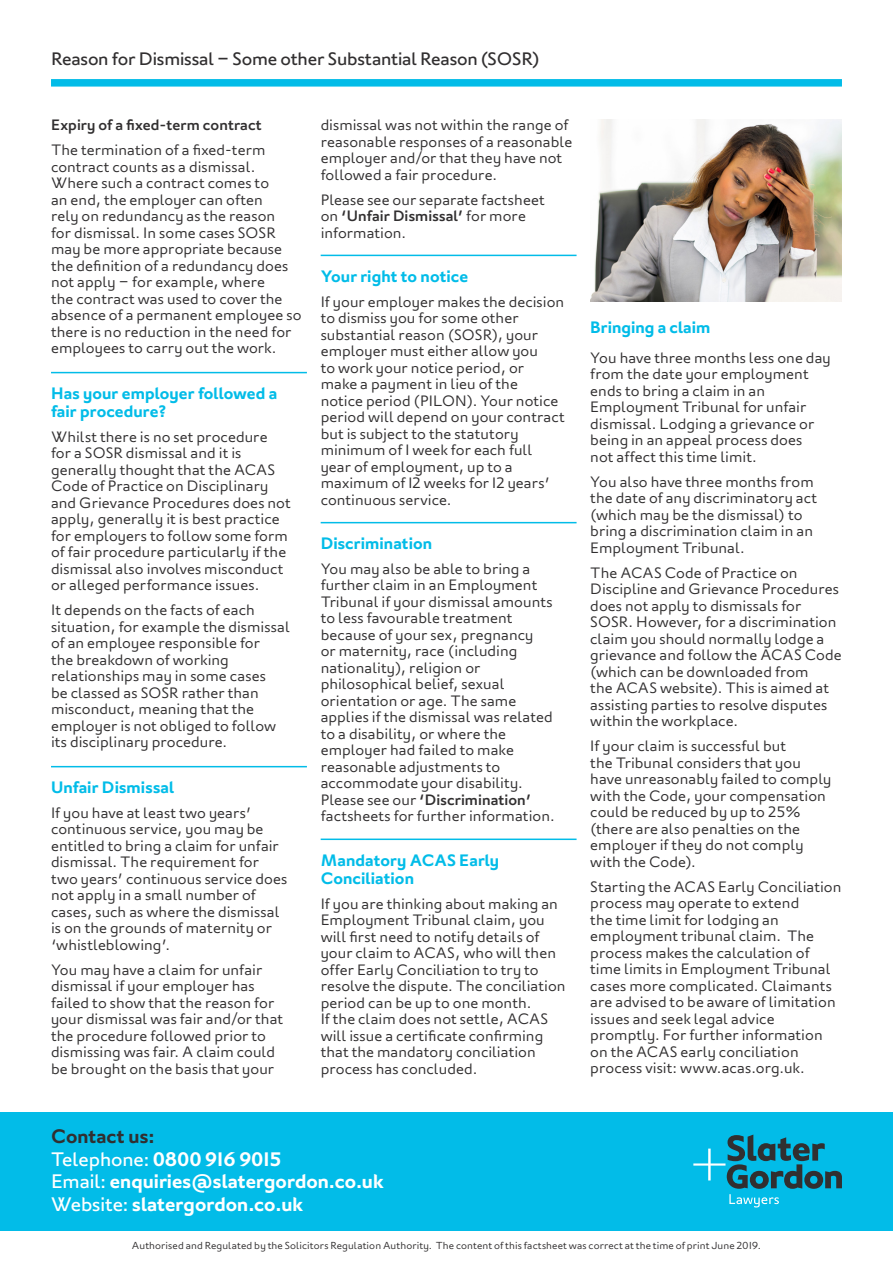
<style>
.page{position:relative;width:893px;height:1263px;background:#fff}
.page>*{position:absolute;margin:0;border:0;box-sizing:border-box;transform-origin:0 0}
.QUOTE{font:600 19.5px "London";color:#fff}
.QUOTE-2{font:600 19.5px "London";letter-spacing:.02em;color:#fff}
.t1{font:600 19.5px "London";color:#312f30}
.t2{font:18px "London";letter-spacing:-.015em;color:#312f30}
.t3{font:600 16.5px/18px "London";letter-spacing:.005em;color:#02bce8}
.t4{font:300 15px/16.5px "London";letter-spacing:.005em;color:#312f30}
.t5{font:500 15px "London";letter-spacing:.005em;color:#312f30}
.QUOTE-3{font:300 10.2px "London";letter-spacing:.01em;color:#312f30}
.s1{font-weight:500}
.s2{font-weight:400}
</style>
<div class="page">
<div style="left:0;top:1112px;width:893px;height:118px;background:#02bce8"></div>
<svg style="left:693px;top:1134px;width:149px;height:73px"></svg>
<hr style="left:51px;top:372px;width:256px;height:1px;background:#02bce8">
<hr style="left:51px;top:766px;width:256px;height:1px;background:#02bce8">
<hr style="left:321px;top:255px;width:256px;height:1px;background:#02bce8">
<hr style="left:321px;top:522px;width:256px;height:1px;background:#02bce8">
<hr style="left:321px;top:838px;width:256px;height:2px;background:#02bce8">
<div style="left:51px;top:79px;width:791px;height:8px;background:#02bce8"></div>
<img style="left:590px;top:119px;width:252px;height:183px">
<p class="t2" style="left:51px;top:47px;width:490px">Reason for Dismissal – Some other Substantial Reason (SOSR)</p>
<p class="t5" style="left:51px;top:116px;width:212px">Expiry of a fixed-term contract</p>
<p class="t4" style="left:51px;top:142px;width:252px">The termination of a fixed-term contract counts as a dismissal.<br>Where such a contract comes to<br>an end, the employer can often<br>rely on redundancy as the reason<br>for dismissal. In some cases SOSR may be more appropriate because the definition of a redundancy does not apply – for example, where<br>the contract was used to cover the absence of a permanent employee so there is no reduction in the need for employees to carry out the work.</p>
<p class="t3" style="left:51px;top:384px;width:228px">Has your employer followed a fair procedure?</p>
<p class="t4" style="left:51px;top:428px;width:241px">Whilst there is no set procedure for a SOSR dismissal and it is generally thought that the ACAS Code of Practice on Disciplinary and Grievance Procedures does not apply, generally it is best practice for employers to follow some form of fair procedure particularly if the dismissal also involves misconduct or alleged performance issues.</p>
<p class="t4" style="left:51px;top:602px;width:240px">It depends on the facts of each situation, for example the dismissal of an employee responsible for<br>the breakdown of working relationships may in some cases<br>be classed as SOSR rather than misconduct, meaning that the employer is not obliged to follow its disciplinary procedure.</p>
<p class="t3" style="left:51px;top:778px;width:125px">Unfair Dismissal</p>
<p class="t4" style="left:51px;top:804px;width:238px">If you have at least two years’ continuous service, you may be entitled to bring a claim for unfair dismissal. The requirement for two years’ continuous service does not apply in a small number of cases, such as where the dismissal is on the grounds of maternity or ‘whistleblowing’.</p>
<p class="t4" style="left:51px;top:961px;width:234px">You may have a claim for unfair dismissal if your employer has failed to show that the reason for your dismissal was fair and/or that the procedure followed prior to dismissing was fair. A claim could be brought on the basis that your</p>
<p class="t4" style="left:321px;top:117px;width:253px">dismissal was not within the range of reasonable responses of a reasonable employer and/or that they have not followed a fair procedure.</p>
<p class="t4" style="left:321px;top:191px;width:226px">Please see our separate factsheet on <span class="s1">‘Unfair Dismissal’</span> for more information.</p>
<p class="t3" style="left:321px;top:267px;width:149px">Your right to notice</p>
<p class="t4" style="left:321px;top:293px;width:246px">If your employer makes the decision to dismiss you for some other substantial reason (SOSR), your employer must either allow you<br>to work your notice period, or<br>make a payment in lieu of the<br>notice period (PILON). Your notice period will depend on your contract but is subject to the statutory minimum of 1 week for each full year of employment, up to a maximum of 12 weeks for 12 years’ continuous service.</p>
<p class="t3" style="left:321px;top:534px;width:113px">Discrimination</p>
<p class="t4" style="left:321px;top:560px;width:235px">You may also be able to bring a further claim in an Employment<br>Tribunal if your dismissal amounts to less favourable treatment because of your sex, pregnancy<br>or maternity, race (including nationality), religion or philosophical belief, sexual orientation or age. The same applies if the dismissal was related to a disability, or where the employer had failed to make reasonable adjustments to accommodate your disability.<br>Please see our <span class="s1">‘Discrimination’ </span>factsheets for further information.</p>
<p class="t3" style="left:321px;top:851px;width:180px">Mandatory ACAS Early<br>Conciliation</p>
<p class="t4" style="left:321px;top:895px;width:246px">If you are thinking about making an<br>Employment Tribunal claim, you will first need to notify details of your claim to ACAS, who will then offer Early Conciliation to try to resolve the dispute. The conciliation period can be up to one month.<br>If the claim does not settle, ACAS will issue a certificate confirming that the mandatory conciliation process has concluded.</p>
<p class="t3" style="left:590px;top:318px;width:122px">Bringing a claim</p>
<p class="t4" style="left:590px;top:349px;width:242px">You have three months less one day from the date your employment ends to bring a claim in an<br>Employment Tribunal for unfair dismissal. Lodging a grievance or being in an appeal process does<br>not affect this time limit.</p>
<p class="t4" style="left:590px;top:473px;width:228px">You also have three months from the date of any discriminatory act (which may be the dismissal) to bring a discrimination claim in an<br>Employment Tribunal.</p>
<p class="t4" style="left:590px;top:564px;width:253px">The ACAS Code of Practice on<br>Discipline and Grievance Procedures does not apply to dismissals for<br>SOSR. However, for a discrimination claim you should normally lodge a grievance and follow the ACAS Code (which can be downloaded from<br>the ACAS website). This is aimed at assisting parties to resolve disputes within the workplace.</p>
<p class="t4" style="left:590px;top:737px;width:243px">If your claim is successful but<br>the Tribunal considers that you have unreasonably failed to comply with the Code, your compensation could be reduced by up to 25% (there are also penalties on the employer if they do not comply with the Code).</p>
<p class="t4" style="left:590px;top:878px;width:253px">Starting the ACAS Early Conciliation process may operate to extend<br>the time limit for lodging an employment tribunal claim. The process makes the calculation of time limits in Employment Tribunal cases more complicated. Claimants are advised to be aware of limitation issues and seek legal advice promptly. For further information on the ACAS early conciliation process visit: www.acas.org.uk.</p>
<p class="t1" style="left:51px;top:1124px;width:105px">Contact us:</p>
<p class="QUOTE-2" style="left:51px;top:1147px;width:232px"><span class="s2">Telephone:</span> 0800 916 9015</p>
<p class="QUOTE" style="left:51px;top:1169px;width:334px"><span class="s2">Email:</span> enquiries@slatergordon.co.uk</p>
<p class="QUOTE" style="left:51px;top:1192px;width:254px"><span class="s2">Website:</span> slatergordon.co.uk</p>
<p class="QUOTE-3" style="left:132px;top:1238px;width:630px">Authorised and Regulated by the Solicitors Regulation Authority. The content of this factsheet was correct at the time of print June 2019.</p>
</div>
